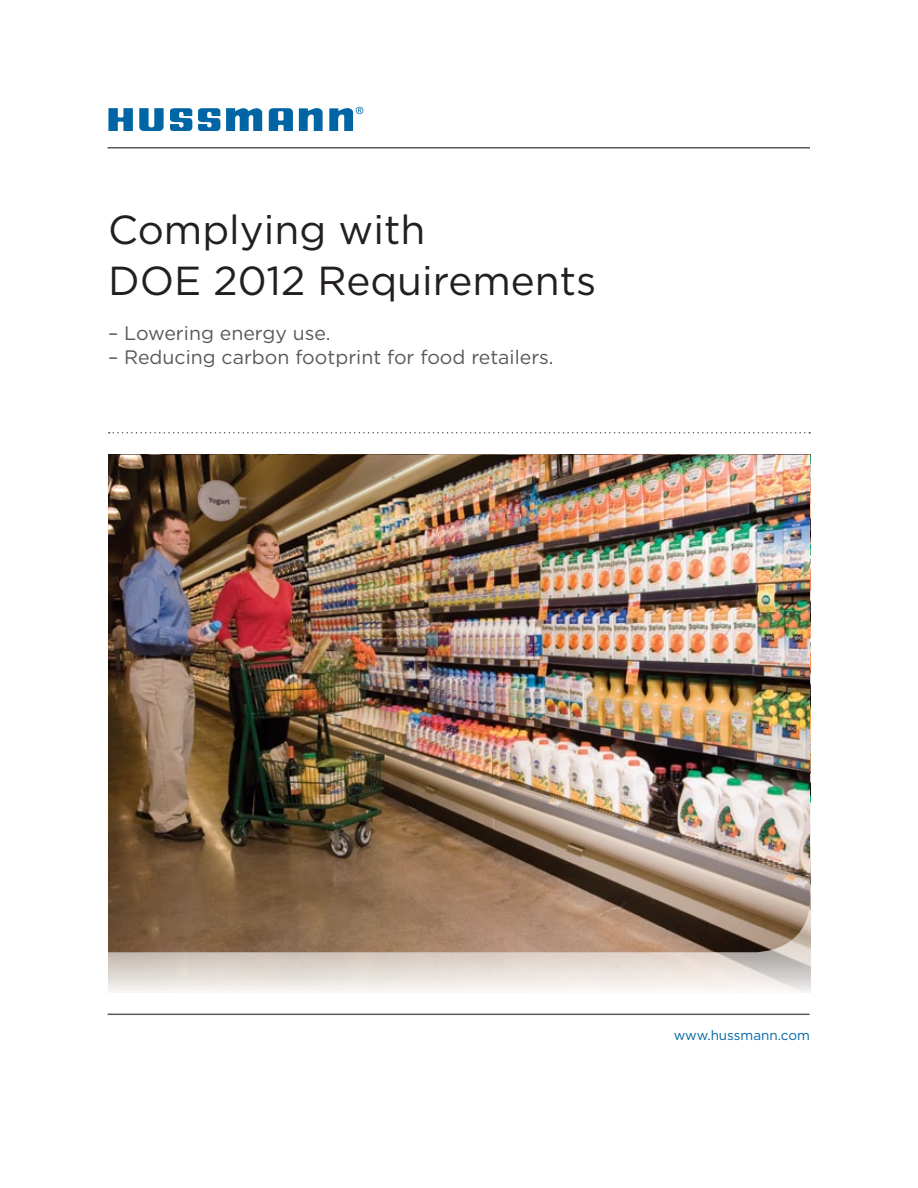
<style>
.page{position:relative;width:918px;height:1188px;background:#fff}
.page>*{position:absolute;margin:0;border:0;box-sizing:border-box;transform-origin:0 0}
.t1{font:40.5px/51px "Gotham";color:#231f20}
.t2{font:19.5px "Gotham";color:#58595b}
.t3{font:13.5px "Gotham";color:#0065a4}
</style>
<div class="page">
<svg style="left:109px;top:432px;width:701px;height:2px"></svg>
<hr style="left:108px;top:147px;width:702px;height:1px;background:#58595b">
<svg style="left:299px;top:108px;width:24px;height:23px"></svg>
<svg style="left:226px;top:108px;width:36px;height:23px"></svg>
<svg style="left:139px;top:108px;width:25px;height:23px"></svg>
<svg style="left:198px;top:108px;width:22px;height:23px"></svg>
<svg style="left:170px;top:108px;width:22px;height:23px"></svg>
<svg style="left:108px;top:108px;width:25px;height:23px"></svg>
<svg style="left:329px;top:107px;width:34px;height:24px"></svg>
<svg style="left:268px;top:108px;width:25px;height:23px"></svg>
<hr style="left:108px;top:1014px;width:702px;height:1px;background:#58595b">
<img style="left:108px;top:454px;width:702px;height:498px">
<h1 class="t1" style="left:108px;top:204px;width:490px">Complying with<br>DOE 2012 Requirements</h1>
<p class="t2" style="left:108px;top:321px;width:224px">– Lowering energy use.</p>
<p class="t2" style="left:108px;top:345px;width:447px">– Reducing carbon footprint for food retailers.</p>
<p class="t3" style="left:674px;top:1027px;width:138px">www.hussmann.com</p>
</div>
